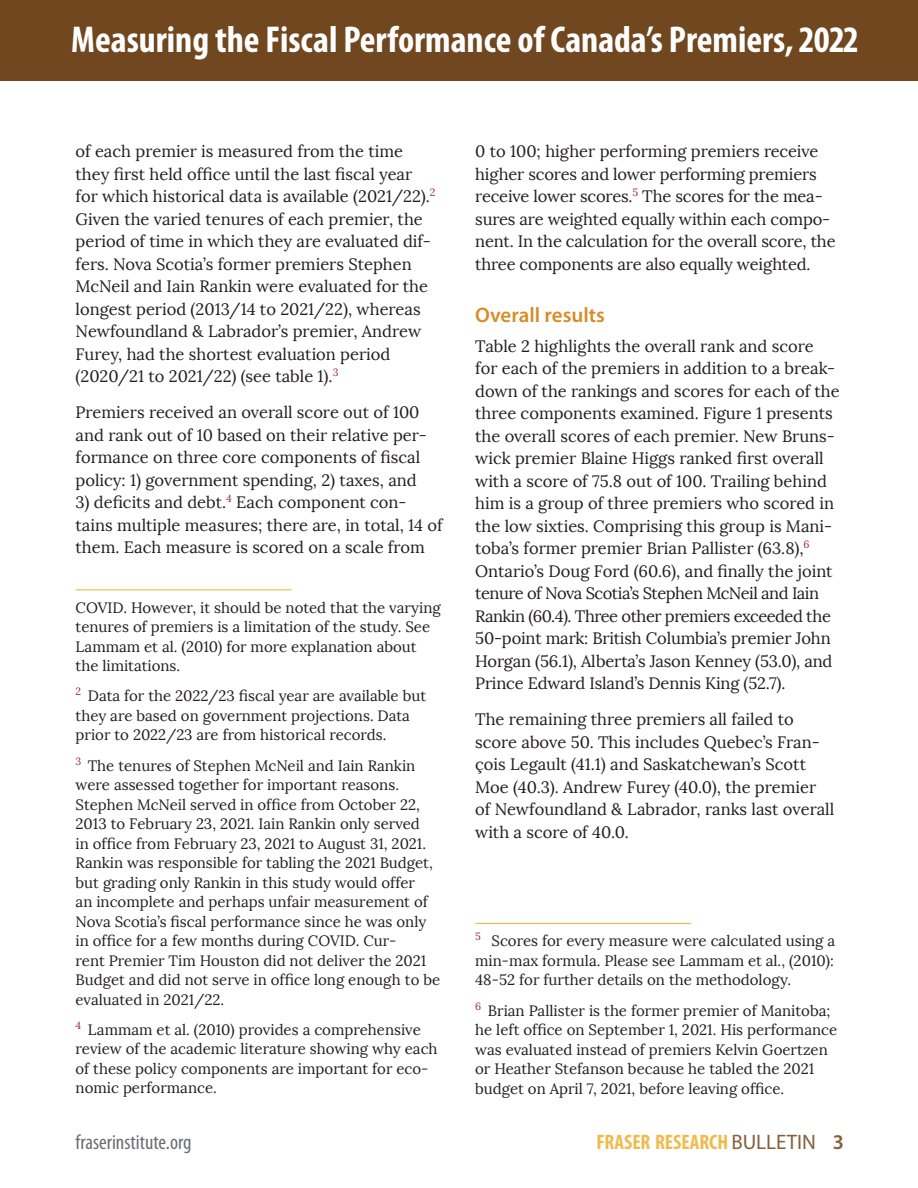
<style>
.page{position:relative;width:918px;height:1188px;background:#fff}
.page>*{position:absolute;margin:0;border:0;box-sizing:border-box;transform-origin:0 0}
.t1{font:700 condensed 37.5px "Myriad Pro";color:#fff}
.t2{font:700 condensed 21px "Myriad Pro";color:#f0bb4d}
.t3{font:condensed 21px "Myriad Pro";color:#6c6d70}
.Head_2{font:600 21px "Myriad Pro";color:#d78d27}
.t4{font:16.5px/22.5px "Lora";color:#231f20}
.Footnote{font:15px/19.5px "Lora";color:#231f20}
.s1{font-weight:400;font-stretch:normal;color:#86603b}
.s2{font-weight:600;font-stretch:normal;color:#86603b}
</style>
<div class="page">
<div style="left:0;top:0;width:918px;height:81px;background:#70471e"></div>
<hr style="left:76px;top:589px;width:216px;height:1px;background:#f0bb4d">
<hr style="left:475px;top:923px;width:216px;height:1px;background:#f0bb4d">
<h1 class="t1" style="left:71px;top:16px;width:788px">Measuring the Fiscal Performance of Canada’s Premiers, 2022</h1>
<p class="t4" style="left:76px;top:141px;width:362px">of each premier is measured from the time they first held office until the last fiscal year for which historical data is available (2021/22).<sup>2<br></sup>Given the varied tenures of each premier, the period of time in which they are evaluated dif&shy;fers. Nova Scotia’s former premiers Stephen McNeil and Iain Rankin were evaluated for the longest period (2013/14 to 2021/22), whereas Newfoundland &amp; Labrador’s premier, Andrew Furey, had the shortest evaluation period (2020/21 to 2021/22) (see table 1).<sup>3</sup></p>
<p class="t4" style="left:76px;top:402px;width:353px">Premiers received an overall score out of 100 and rank out of 10 based on their relative per&shy;formance on three core components of fiscal policy: 1) government spending, 2) taxes, and</p>
<p class="t4" style="left:76px;top:492px;width:369px">3) deficits and debt.<sup>4</sup> Each component con&shy;tains multiple measures; there are, in total, 14 of them. Each measure is scored on a scale from</p>
<p class="Footnote" style="left:76px;top:598px;width:367px">COVID. However, it should be noted that the varying tenures of premiers is a limitation of the study. See Lammam et al. (2010) for more explanation about the limitations.</p>
<p class="Footnote" style="left:76px;top:687px;width:352px"><sup>2</sup> Data for the 2022/23 fiscal year are available but they are based on government projections. Data prior to 2022/23 are from historical records.</p>
<p class="Footnote" style="left:76px;top:756px;width:366px"><sup>3</sup> The tenures of Stephen McNeil and Iain Rankin were assessed together for important reasons.<br>Stephen McNeil served in office from October 22, 2013 to February 23, 2021. Iain Rankin only served<br>in office from February 23, 2021 to August 31, 2021.<br>Rankin was responsible for tabling the 2021 Budget, but grading only Rankin in this study would offer<br>an incomplete and perhaps unfair measurement of Nova Scotia’s fiscal performance since he was only in office for a few months during COVID. Cur-<br>rent Premier Tim Houston did not deliver the 2021<br>Budget and did not serve in office long enough to be evaluated in 2021/22.</p>
<p class="Footnote" style="left:76px;top:1020px;width:364px"><sup>4</sup> Lammam et al. (2010) provides a comprehensive review of the academic literature showing why each of these policy components are important for eco&shy;nomic performance.</p>
<p class="t4" style="left:475px;top:141px;width:362px">0 to 100; higher performing premiers receive higher scores and lower performing premiers receive lower scores.<sup>5</sup> The scores for the mea&shy;sures are weighted equally within each compo&shy;nent. In the calculation for the overall score, the three components are also equally weighted.</p>
<p class="Head_2" style="left:475px;top:302px;width:131px">Overall results</p>
<p class="t4" style="left:475px;top:335px;width:366px">Table 2 highlights the overall rank and score for each of the premiers in addition to a break&shy;down of the rankings and scores for each of the three components examined. Figure 1 presents the overall scores of each premier. New Bruns&shy;wick premier Blaine Higgs ranked first overall with a score of 75.8 out of 100. Trailing behind him is a group of three premiers who scored in the low sixties. Comprising this group is Mani&shy;toba’s former premier Brian Pallister (63.8),<sup>6<br></sup>Ontario’s Doug Ford (60.6), and finally the joint tenure of Nova Scotia’s Stephen McNeil and Iain Rankin (60.4). Three other premiers exceeded the 50-point mark: British Columbia’s premier John Horgan (56.1), Alberta’s Jason Kenney (53.0), and Prince Edward Island’s Dennis King (52.7).</p>
<p class="t4" style="left:475px;top:708px;width:361px">The remaining three premiers all failed to score above 50. This includes Quebec’s Fran&shy;çois Legault (41.1) and Saskatchewan’s Scott Moe (40.3). Andrew Furey (40.0), the premier of Newfoundland &amp; Labrador, ranks last overall with a score of 40.0.</p>
<p class="Footnote" style="left:475px;top:931px;width:361px;text-align:justify"><sup>5</sup> Scores for every measure were calculated using a min-max formula. Please see Lammam et al., (2010):<br>48-52 for further details on the methodology.</p>
<p class="Footnote" style="left:475px;top:1001px;width:364px"><sup>6</sup> Brian Pallister is the former premier of Manitoba; he left office on September 1, 2021. His performance was evaluated instead of premiers Kelvin Goertzen or Heather Stefanson because he tabled the 2021 budget on April 7, 2021, before leaving office.</p>
<p class="t3" style="left:76px;top:1129px;width:117px">fraserinstitute.org</p>
<p class="t2" style="left:596px;top:1129px;width:249px">FRASER RESEARCH <span class="s1">BULLETIN</span> <span class="s2">3</span></p>
</div>
